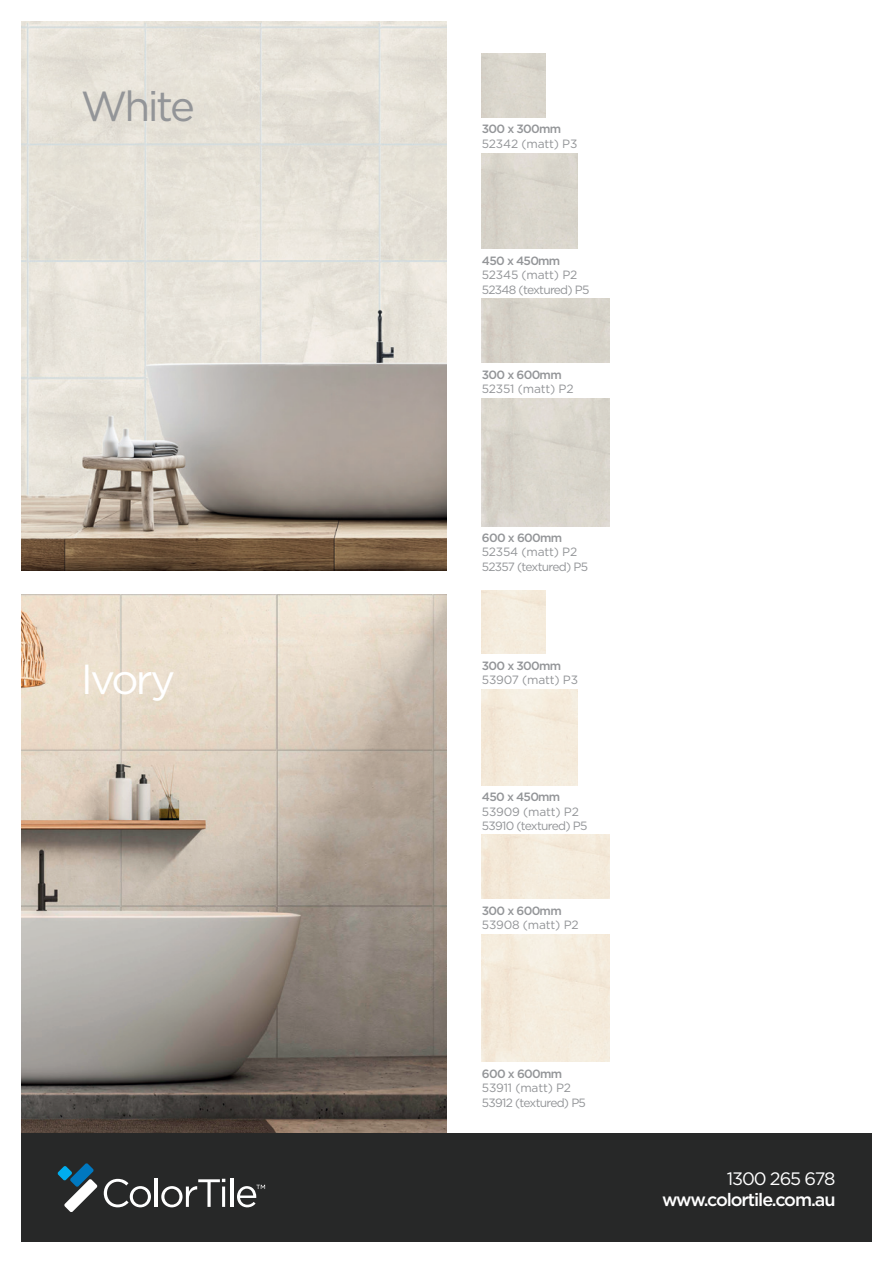
<style>
.page{position:relative;width:893px;height:1263px;background:#fff}
.page>*{position:absolute;margin:0;border:0;box-sizing:border-box;transform-origin:0 0}
.t1{font:42px "Gotham";letter-spacing:-.06em;color:#fff}
.t2{font:42px "Gotham";letter-spacing:-.065em;color:#939598}
.t3{font:500 18px "Gotham";letter-spacing:-.06em;color:#fff}
.t4{font:18px "Gotham";letter-spacing:-.06em;color:#fff}
.CT2020PS_TileSpecs{font:12px/14.4px "Gotham";letter-spacing:-.06em;color:#939598}
.CT2020PS_Tile_Size{font:500 12px "Gotham";letter-spacing:-.06em;color:#939598}
.CT2020PS_TileSpecs-2{font:12px "Gotham";letter-spacing:-.02em;color:#939598}
</style>
<div class="page">
<img style="left:21px;top:594px;width:425px;height:540px">
<div style="left:21px;top:1134px;width:851px;height:108px;background:#272828"></div>
<svg style="left:57px;top:1163px;width:40px;height:49px"></svg>
<svg style="left:104px;top:1179px;width:47px;height:28px"></svg>
<hr style="left:155px;top:1178px;width:3px;height:29px;background:#fff">
<svg style="left:161px;top:1179px;width:64px;height:28px"></svg>
<hr style="left:230px;top:1178px;width:3px;height:29px;background:#fff">
<svg style="left:237px;top:1185px;width:28px;height:22px"></svg>
<img style="left:21px;top:21px;width:425px;height:550px">
<p class="t2" style="left:81px;top:79px;width:116px">White</p>
<p class="t1" style="left:81px;top:652px;width:96px">Ivory</p>
<p class="CT2020PS_Tile_Size" style="left:482px;top:121px;width:81px">300 x 300mm</p>
<p class="CT2020PS_TileSpecs-2" style="left:482px;top:136px;width:97px">52342 (matt) P3</p>
<p class="CT2020PS_Tile_Size" style="left:482px;top:253px;width:80px">450 x 450mm</p>
<p class="CT2020PS_TileSpecs" style="left:482px;top:268px;width:109px">52345 (matt) P2<br>52348 (textured) P5</p>
<p class="CT2020PS_Tile_Size" style="left:482px;top:367px;width:81px">300 x 600mm</p>
<p class="CT2020PS_TileSpecs-2" style="left:482px;top:381px;width:93px">52351 (matt) P2</p>
<p class="CT2020PS_Tile_Size" style="left:482px;top:530px;width:82px">600 x 600mm</p>
<p class="CT2020PS_TileSpecs" style="left:482px;top:545px;width:108px">52354 (matt) P2<br>52357 (textured) P5</p>
<p class="CT2020PS_Tile_Size" style="left:482px;top:658px;width:81px">300 x 300mm</p>
<p class="CT2020PS_TileSpecs-2" style="left:482px;top:672px;width:98px">53907 (matt) P3</p>
<p class="CT2020PS_Tile_Size" style="left:482px;top:789px;width:80px">450 x 450mm</p>
<p class="CT2020PS_TileSpecs" style="left:482px;top:804px;width:107px">53909 (matt) P2<br>53910 (textured) P5</p>
<p class="CT2020PS_Tile_Size" style="left:482px;top:902px;width:81px">300 x 600mm</p>
<p class="CT2020PS_TileSpecs-2" style="left:482px;top:917px;width:98px">53908 (matt) P2</p>
<p class="CT2020PS_Tile_Size" style="left:482px;top:1066px;width:82px">600 x 600mm</p>
<p class="CT2020PS_TileSpecs" style="left:482px;top:1080px;width:106px">53911 (matt) P2<br>53912 (textured) P5</p>
<p class="t4" style="left:727px;top:1167px;width:110px">1300 265 678</p>
<p class="t3" style="left:662px;top:1188px;width:175px">www.colortile.com.au</p>
</div>
